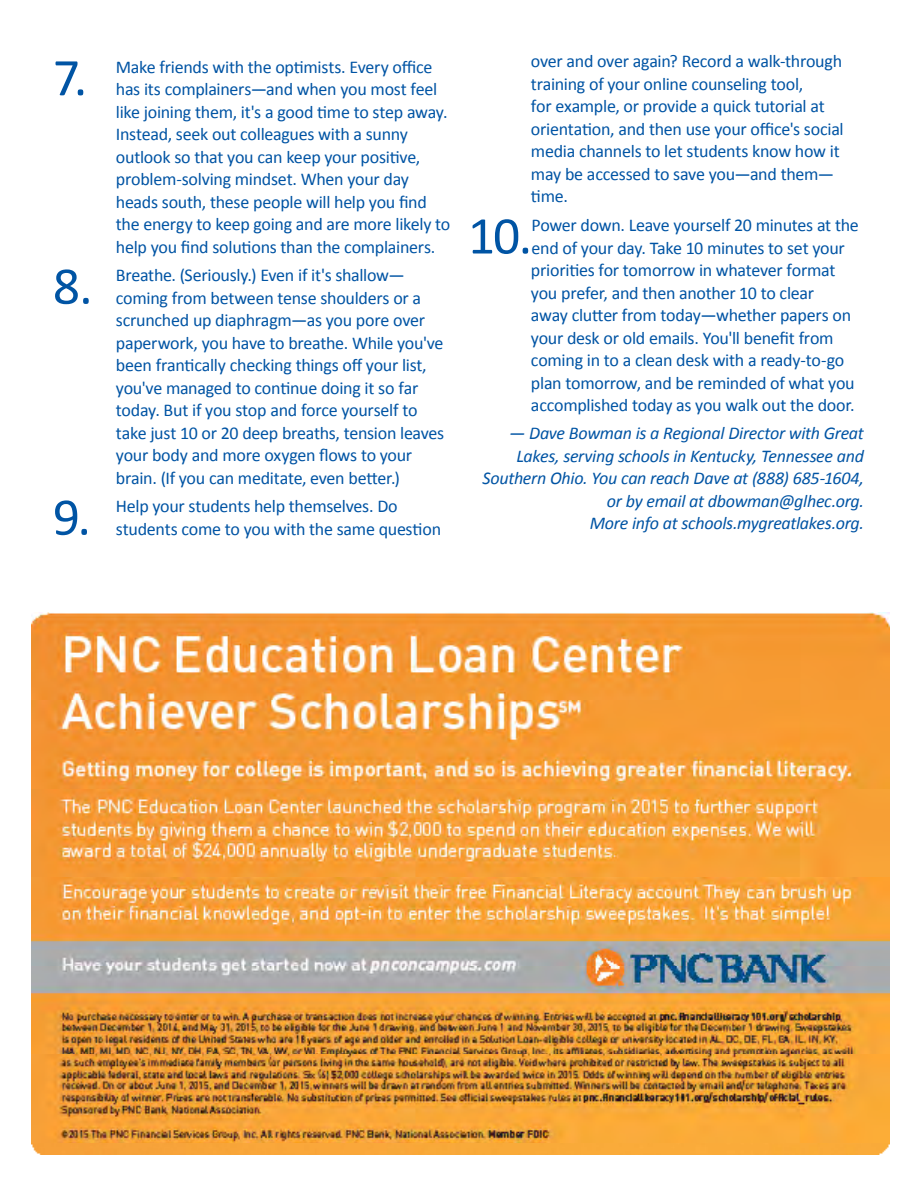
<style>
.page{position:relative;width:918px;height:1188px;background:#fff}
.page>*{position:absolute;margin:0;border:0;box-sizing:border-box;transform-origin:0 0}
.t1{font:53.4px "Calibri";color:#0054a4}
.t2{font:18px/22.5px "Calibri";letter-spacing:-.015em;color:#0054a4}
.t3{font:italic 18px/22.5px "Calibri";letter-spacing:-.015em;color:#0054a4;text-align:right}
</style>
<div class="page">
<img style="left:32px;top:612px;width:857px;height:543px">
<h1 class="t1" style="left:53px;top:44px;width:36px">7.</h1>
<p class="t2" style="left:116px;top:55px;width:336px">Make friends with the optimists. Every office has its complainers—and when you most feel like joining them, it's a good time to step away.<br>Instead, seek out colleagues with a sunny outlook so that you can keep your positive, problem-solving mindset. When your day heads south, these people will help you find the energy to keep going and are more likely to help you find solutions than the complainers.</p>
<h1 class="t1" style="left:53px;top:253px;width:41px">8.</h1>
<p class="t2" style="left:116px;top:263px;width:330px">Breathe. (Seriously.) Even if it's shallow— coming from between tense shoulders or a scrunched up diaphragm—as you pore over paperwork, you have to breathe. While you've been frantically checking things off your list, you've managed to continue doing it so far today. But if you stop and force yourself to take just 10 or 20 deep breaths, tension leaves your body and more oxygen flows to your brain. (If you can meditate, even better.)</p>
<h1 class="t1" style="left:53px;top:484px;width:40px">9.</h1>
<p class="t2" style="left:116px;top:494px;width:327px">Help your students help themselves. Do students come to you with the same question</p>
<p class="t2" style="left:531px;top:49px;width:314px">over and over again? Record a walk-through training of your online counseling tool,<br>for example, or provide a quick tutorial at orientation, and then use your office's social media channels to let students know how it may be accessed to save you—and them— time.</p>
<h1 class="t1" style="left:468px;top:203px;width:66px">10.</h1>
<p class="t2" style="left:531px;top:213px;width:329px">Power down. Leave yourself 20 minutes at the end of your day. Take 10 minutes to set your priorities for tomorrow in whatever format you prefer, and then another 10 to clear<br>away clutter from today—whether papers on your desk or old emails. You'll benefit from coming in to a clean desk with a ready-to-go plan tomorrow, and be reminded of what you accomplished today as you walk out the door.</p>
<p class="t3" style="left:483px;top:421px;width:383px">— Dave Bowman is a Regional Director with Great Lakes, serving schools in Kentucky, Tennessee and Southern Ohio. You can reach Dave at (888) 685-1604, or by email at dbowman@glhec.org.<br>More info at schools.mygreatlakes.org.</p>
</div>
